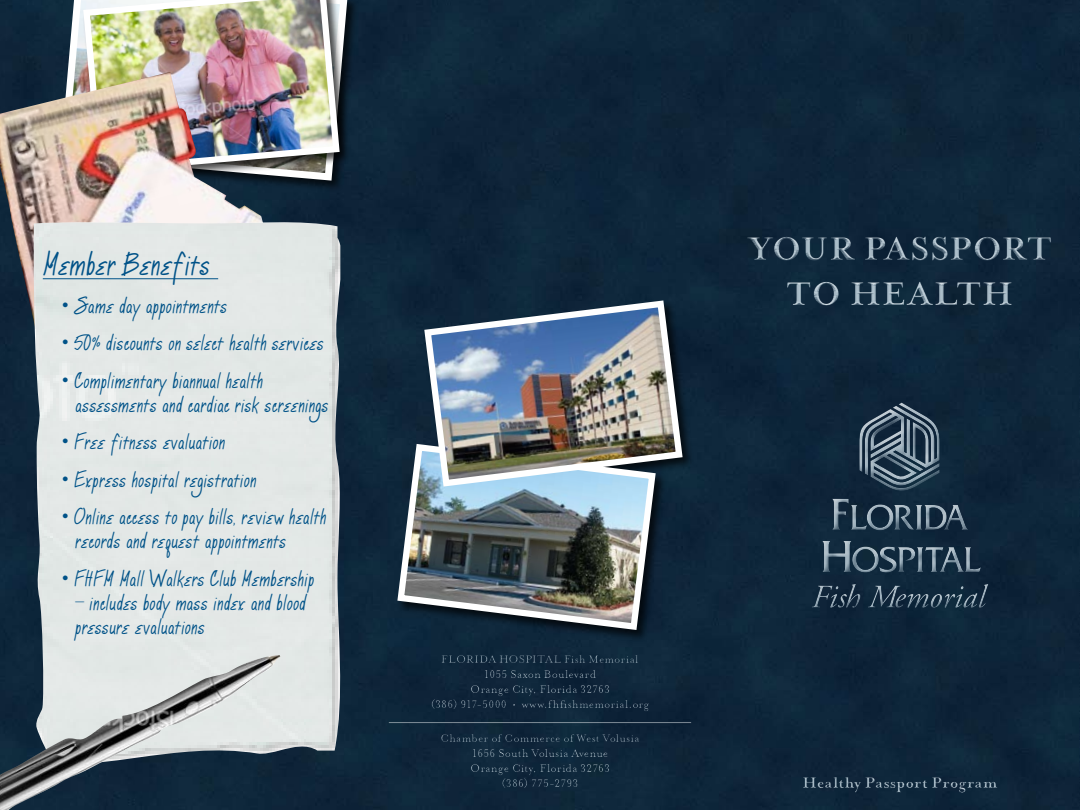
<style>
.page{position:relative;width:1080px;height:810px;background:#0e263a}
.page>*{position:absolute;margin:0;border:0;box-sizing:border-box;transform-origin:0 0}
.t1{font:700 37.5px/45px "Mrs Eaves";letter-spacing:.005em;color:#acb8bf;text-align:center}
.t2{font:700 30px "Marcie";letter-spacing:-.03em;color:#005288}
.t3{font:700 20px/24px "Marcie";letter-spacing:-.02em;color:#005288}
.t4{font:700 17.5px "Mrs Eaves";letter-spacing:.015em;color:#acb8bf}
.t5{font:12.5px/15px "Mrs Eaves Roman";letter-spacing:.02em;color:#acb8bf;text-align:center}
.t6{font:12.5px "Mrs Eaves Petite Caps";letter-spacing:.015em;color:#acb8bf}
.s1{font-family:"Mrs Eaves Petite Caps"}
</style>
<div class="page">
<div style="left:59px;top:0;width:300px;height:192px;background:#000;opacity:.7"></div>
<svg style="left:57px;top:0;width:23px;height:72px"></svg>
<div style="left:739px;top:227px;width:321px;height:78px;background:#0e2539"></div>
<div style="left:739px;top:237px;width:321px;height:78px;background:#000;opacity:.75"></div>
<div style="left:795px;top:773px;width:211px;height:20px;background:#0e2539"></div>
<div style="left:795px;top:778px;width:211px;height:24px;background:#0e263b"></div>
<div style="left:380px;top:652px;width:320px;height:136px;background:#0e273b"></div>
<div style="left:380px;top:655px;width:320px;height:142px;background:#0e263a"></div>
<div style="left:811px;top:401px;width:178px;height:207px;background:#fff;opacity:.75"></div>
<div style="left:811px;top:412px;width:178px;height:197px;background:#000;opacity:.75"></div>
<div style="left:82px;top:0;width:269px;height:184px;background:#000;opacity:.7"></div>
<img style="left:80px;top:0;width:263px;height:176px">
<img style="left:0;top:72px;width:284px;height:293px">
<div style="left:34px;top:221px;width:306px;height:544px;background:#e3e8e6"></div>
<img style="left:0;top:655px;width:281px;height:155px">
<hr style="left:43px;top:279px;width:175px;height:1px;background:#005288">
<div style="left:396px;top:299px;width:298px;height:342px;background:#0e263b"></div>
<img style="left:394px;top:440px;width:265px;height:193px">
<img style="left:421px;top:297px;width:265px;height:193px">
<h2 class="t2" style="left:43px;top:247px;width:170px">Member Benefits</h2>
<p class="t3" style="left:63px;top:294px;width:167px">• Same day appointments</p>
<p class="t3" style="left:63px;top:331px;width:263px">• 50% discounts on select health services</p>
<p class="t3" style="left:75px;top:369px;width:255px;text-indent:-12px">• Complimentary biannual health assessments and cardiac risk screenings</p>
<p class="t3" style="left:63px;top:430px;width:164px">• Free fitness evaluation</p>
<p class="t3" style="left:63px;top:468px;width:195px">• Express hospital registration</p>
<p class="t3" style="left:75px;top:505px;width:253px;text-indent:-12px">• Online access to pay bills, review health records and request appointments</p>
<p class="t3" style="left:63px;top:567px;width:253px">• FHFM Mall Walkers Club Membership</p>
<p class="t3" style="left:75px;top:591px;width:233px">– includes body mass index and blood pressure evaluations</p>
<h1 class="t1" style="left:748px;top:226px;width:305px">Your Passport to Health</h1>
<p class="t5" style="left:431px;top:652px;width:220px">FLORIDA HOSPITAL Fish Memorial<br><span class="s1">1055</span> Saxon Boulevard<br>Orange City, Florida <span class="s1">32763<br>(386) 917-5000</span> • www.fhfishmemorial.org</p>
<p class="t5" style="left:441px;top:731px;width:200px">Chamber of Commerce of West Volusia<br><span class="s1">1656</span> South Volusia Avenue<br>Orange City, Florida <span class="s1">32763</span></p>
<p class="t6" style="left:502px;top:777px;width:78px">(386) 775-2793</p>
<p class="t4" style="left:803px;top:773px;width:196px">Healthy Passport Program</p>
</div>
